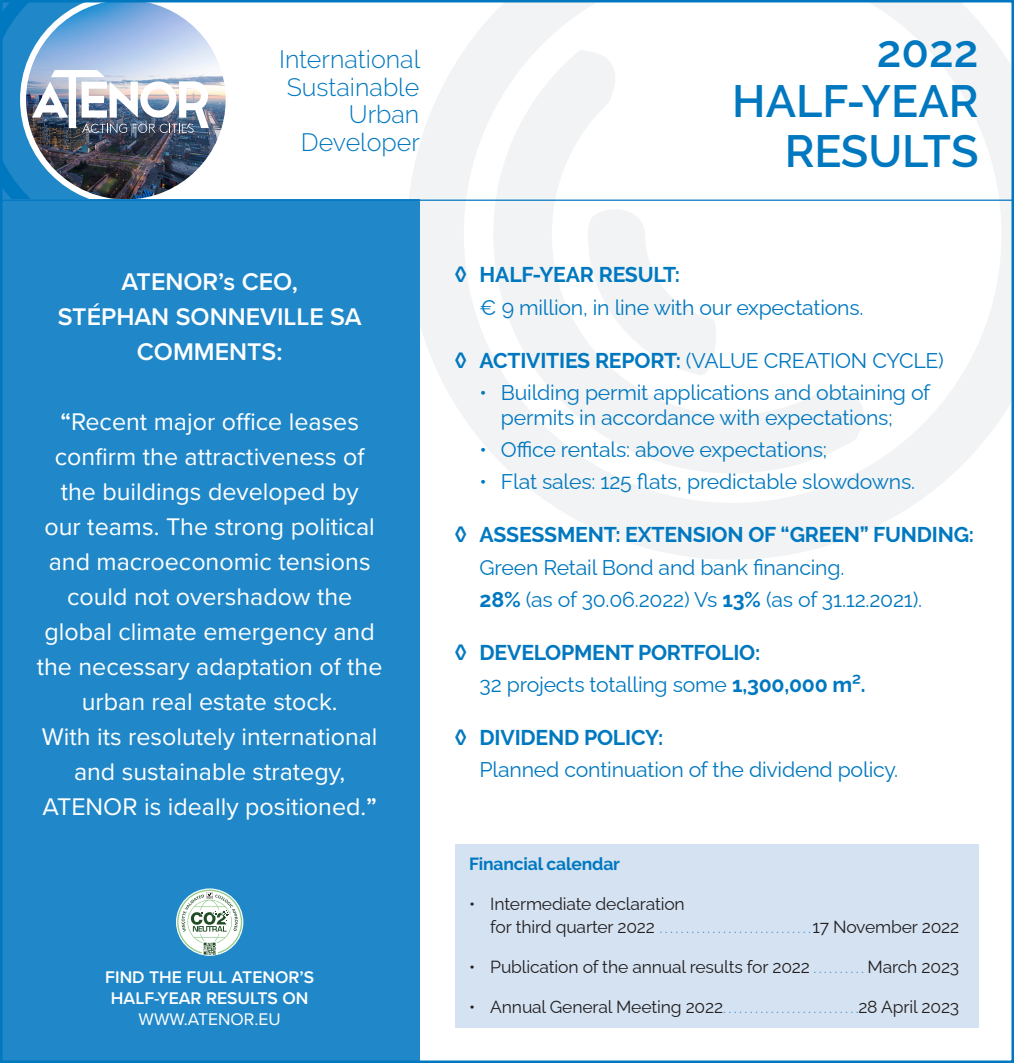
<style>
.page{position:relative;width:1014px;height:1063px;background:#fff}
.page>*{position:absolute;margin:0;border:0;box-sizing:border-box;transform-origin:0 0}
.t1{font:600 45px/50px "Raleway";color:#0078c0;text-align:right}
.t2{font:25px/35px "Proxima Nova";color:#fff;text-align:center}
.t3{font:600 25px/35px "Proxima Nova";color:#fff;text-align:center}
.t4{font:300 25px "Raleway";color:#0078c0}
.t5{font:100 21.25px/25px "Raleway";letter-spacing:-.01em;color:#0078c0}
.t6{font:700 21.25px "Raleway";letter-spacing:-.01em;color:#0078c0}
.t7{font:100 17.5px/22.5px "Raleway";letter-spacing:-.01em;color:#231f20}
.t8{font:600 17.5px/21px "Proxima Nova";color:#fff;text-align:center}
.t9{font:700 17.5px "Raleway";letter-spacing:-.01em;color:#0078c0}
.s1{font-weight:600}
.s2{font-weight:400}
.s3{font-weight:700}
.s4{font-size:12.5px;color:#0078c0}
</style>
<div class="page">
<svg style="left:3px;top:3px;width:17px;height:196px;fill:#2088c9"></svg>
<svg style="left:20px;top:3px;width:206px;height:196px"></svg>
<img style="left:26px;top:0;width:200px;height:199px;border-radius:100px">
<svg style="left:409px;top:3px;width:601px;height:557px"></svg>
<div style="left:0;top:199px;width:419px;height:864px;background:#2088c9"></div>
<svg style="left:177px;top:890px;width:65px;height:65px"></svg>
<hr style="left:0;top:200px;width:1013px;height:1px;background:#0078c0">
<div style="left:455px;top:844px;width:523px;height:184px;background:#d4e2f2"></div>
<img style="left:32px;top:70px;width:177px;height:63px">
<p class="t4" style="left:279px;top:45px;width:142px">International</p>
<p class="t4" style="left:287px;top:72px;width:134px">Sustainable</p>
<p class="t4" style="left:349px;top:100px;width:72px">Urban</p>
<p class="t4" style="left:301px;top:127px;width:121px">Developer</p>
<p class="t1" style="left:876px;top:26px;width:103px">2022</p>
<p class="t1" style="left:732px;top:76px;width:248px">HALF-YEAR<br>RESULTS</p>
<p class="t3" style="left:121px;top:263px;width:178px">ATENOR’s CEO,</p>
<p class="t3" style="left:58px;top:298px;width:305px">STÉPHAN SONNEVILLE SA<br>COMMENTS:</p>
<p class="t2" style="left:37px;top:403px;width:347px"><span class="s1">“</span>Recent major office leases confirm the attractiveness of the buildings developed by<br>our teams. The strong political and macroeconomic tensions could not overshadow the global climate emergency and the necessary adaptation of the urban real estate stock.</p>
<p class="t2" style="left:42px;top:718px;width:337px">With its resolutely international and sustainable strategy,<br>ATENOR is ideally positioned.<span class="s1">”</span></p>
<p class="t8" style="left:105px;top:966px;width:210px">FIND THE FULL ATENOR’S<br>HALF-YEAR RESULTS ON<br><span class="s2">WWW.ATENOR.EU</span></p>
<p class="t6" style="left:455px;top:263px;width:227px">◊ HALF-YEAR RESULT:</p>
<p class="t5" style="left:479px;top:292px;width:382px">€ 9 million, in line with our expectations.</p>
<p class="t5" style="left:455px;top:345px;width:490px"><span class="s3">◊ ACTIVITIES REPORT:</span> (VALUE CREATION CYCLE)</p>
<p class="t5" style="left:501px;top:378px;width:431px;text-indent:-21px">• Building permit applications and obtaining of permits in accordance with expectations;</p>
<p class="t5" style="left:479px;top:435px;width:349px">• Office rentals: above expectations;</p>
<p class="t5" style="left:479px;top:467px;width:437px">• Flat sales: 125 flats, predictable slowdowns.</p>
<p class="t6" style="left:455px;top:523px;width:521px">◊ ASSESSMENT: EXTENSION OF “GREEN” FUNDING:</p>
<p class="t5" style="left:479px;top:552px;width:366px">Green Retail Bond and bank financing.</p>
<p class="t5" style="left:479px;top:584px;width:441px"><span class="s3">28%</span> (as of 30.06.2022) Vs <span class="s3">13%</span> (as of 31.12.2021).</p>
<p class="t6" style="left:455px;top:640px;width:307px">◊ DEVELOPMENT PORTFOLIO:</p>
<p class="t5" style="left:479px;top:670px;width:387px">32 projects totalling some <span class="s3">1,300,000 m².</span></p>
<p class="t6" style="left:455px;top:726px;width:210px">◊ DIVIDEND POLICY:</p>
<p class="t5" style="left:479px;top:755px;width:418px">Planned continuation of the dividend policy.</p>
<p class="t9" style="left:469px;top:854px;width:152px">Financial calendar</p>
<p class="t7" style="left:490px;top:891px;width:470px;text-indent:-21px">• Intermediate declaration<br>for third quarter 2022 <span class="s4">. . . . . . . . . . . . . . . . . . . . . . . . . . . .</span> 17 November 2022</p>
<p class="t7" style="left:469px;top:954px;width:492px">• Publication of the annual results for 2022 <span class="s4">. . . . . . . . . .</span> March 2023</p>
<p class="t7" style="left:469px;top:994px;width:492px">• Annual General Meeting 2022 <span class="s4">. . . . . . . . . . . . . . . . . . . . . . . . .</span> 28 April 2023</p>
</div>
